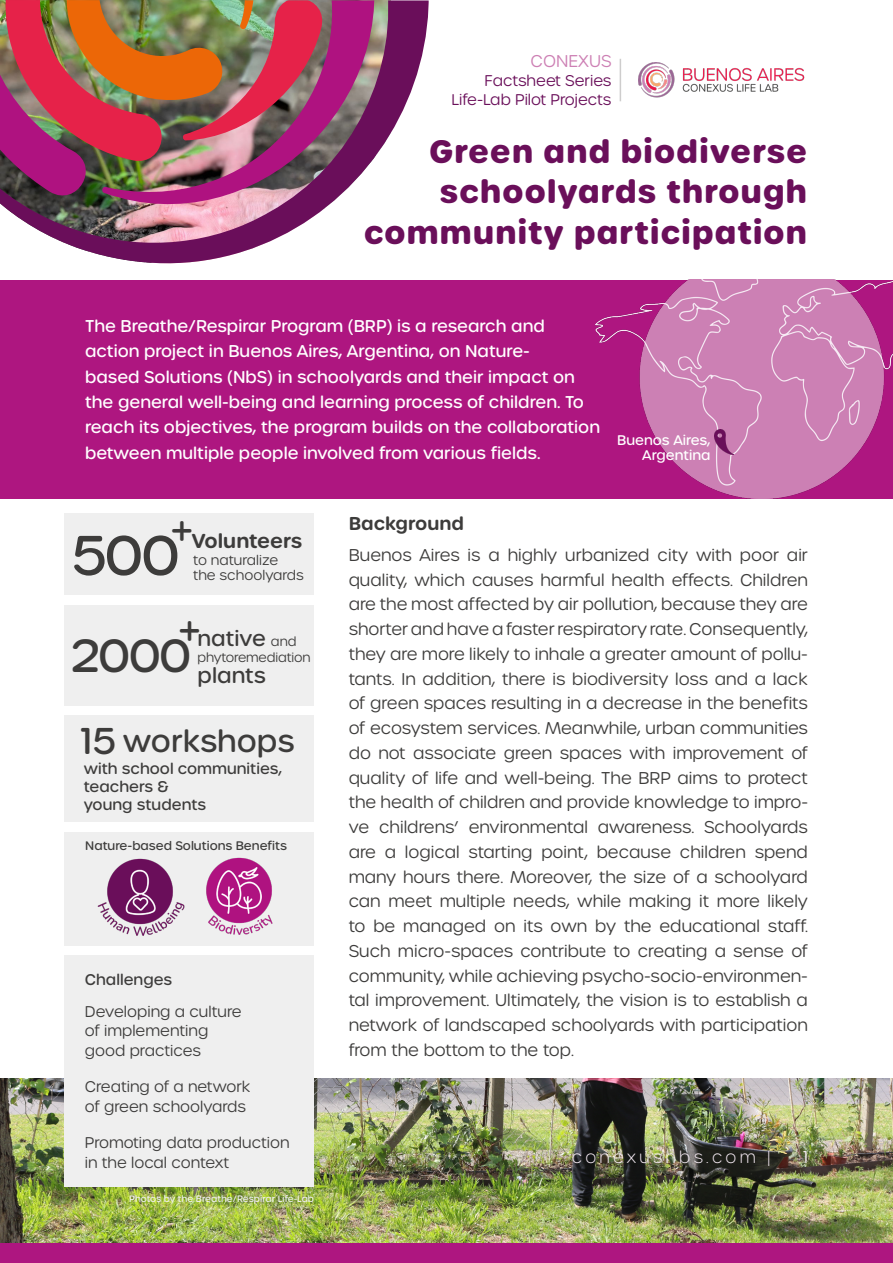
<style>
.page{position:relative;width:893px;height:1263px;background:#fff}
.page>*{position:absolute;margin:0;border:0;box-sizing:border-box;transform-origin:0 0}
.t1{font:500 54px "Urbane Rounded";color:#3d3c3b}
.t2{font:500 45px "Urbane Rounded";color:#3d3c3b}
.t3{font:500 36px "Urbane Rounded";color:#3d3c3b}
.t4{font:700 31.5px/40.5px "Urbane Rounded";letter-spacing:.02em;color:#6a0f5a;text-align:right}
.t5{font:500 30px "Urbane Rounded";color:#3d3c3b}
.t6{font:500 21px "Urbane Rounded";color:#3d3c3b}
.t7{font:600 19.5px "Urbane Rounded";color:#3d3c3b}
.t8{font:600 18px "Urbane Rounded";color:#3d3c3b}
.t9{font:300 16.5px/24.8px "Urbane Rounded";color:#3d3c3b;text-align:justify}
.t10{font:500 16.5px/25.5px "Urbane Rounded";color:#fff}
.t11{font:200 16.5px "Urbane Rounded";letter-spacing:.2em;color:#f7ecf5}
.t12{font:300 16.5px "Urbane Rounded";color:#cd80b4}
.t13{font:300 16.5px "Urbane Rounded";color:#f7ecf5}
.t14{font:300 15px/19.5px "Urbane Rounded";color:#3d3c3b}
.t15{font:500 15px/18px "Urbane Rounded";color:#3d3c3b}
.t16{font:300 15px/19px "Urbane Rounded";color:#6a0f5a;text-align:right}
.t17{font:300 13.5px/15px "Urbane Rounded";color:#3d3c3b}
.t18{font:500 13.5px/15px "Urbane Rounded";color:#fff;text-align:right}
.t19{font:300 12.75px "Urbane Rounded";letter-spacing:-.01em;color:#3d3c3b}
.t20{font:500 12px "Urbane Rounded";color:#3d3c3b}
.t21{font:500 9px "Urbane Rounded";color:#efefef}
.s1{font-weight:300;font-size:12.75px}
</style>
<div class="page">
<div style="left:0;top:1135px;width:893px;height:128px;background:#ae1680"></div>
<div style="left:0;top:280px;width:893px;height:219px;background:#ae1680"></div>
<img style="left:0;top:1078px;width:893px;height:164px">
<div style="left:65px;top:513px;width:249px;height:81px;background:#efefef"></div>
<div style="left:65px;top:956px;width:249px;height:231px;background:#efefef"></div>
<div style="left:65px;top:605px;width:249px;height:101px;background:#efefef"></div>
<div style="left:65px;top:716px;width:249px;height:106px;background:#efefef"></div>
<div style="left:65px;top:832px;width:249px;height:114px;background:#efefef"></div>
<img style="left:596px;top:280px;width:297px;height:218px">
<img style="left:714px;top:429px;width:19px;height:26px">
<img style="left:97px;top:857px;width:176px;height:79px">
<img style="left:0;top:0;width:429px;height:264px">
<img style="left:0;top:0;width:345px;height:141px">
<img style="left:639px;top:62px;width:166px;height:36px">
<hr style="left:620px;top:59px;width:1px;height:42px;background:#cecdcd">
<p class="t12" style="left:531px;top:51px;width:82px">CONEXUS</p>
<p class="t16" style="left:451px;top:71px;width:162px">Factsheet Series<br>Life-Lab Pilot Projects</p>
<h3 class="t4" style="left:364px;top:131px;width:445px">Green and biodiverse schoolyards through community participation</h3>
<p class="t10" style="left:85px;top:313px;width:516px">The Breathe/Respirar Program (BRP) is a research and action project in Buenos Aires, Argentina, on Nature-<br>based Solutions (NbS) in schoolyards and their impact on the general well-being and learning process of children. To reach its objectives, the program builds on the collaboration between multiple people involved from various fields.</p>
<p class="t18" style="left:617px;top:432px;width:95px">Buenos Aires,<br>Argentina</p>
<h3 class="t3" style="left:171px;top:507px;width:24px">+</h3>
<p class="t7" style="left:192px;top:528px;width:112px">Volunteers</p>
<h1 class="t1" style="left:71px;top:520px;width:111px">500</h1>
<p class="t17" style="left:193px;top:552px;width:112px">to naturalize the schoolyards</p>
<h3 class="t3" style="left:178px;top:607px;width:24px">+</h3>
<p class="t6" style="left:198px;top:625px;width:101px">native <span class="s1">and</span></p>
<p class="t19" style="left:198px;top:649px;width:115px">phytoremediation</p>
<h2 class="t2" style="left:71px;top:626px;width:122px">2000</h2>
<p class="t6" style="left:198px;top:661px;width:70px">plants</p>
<h3 class="t3" style="left:80px;top:717px;width:37px">15</h3>
<h3 class="t5" style="left:123px;top:721px;width:174px">workshops</h3>
<p class="t15" style="left:84px;top:760px;width:200px">with school communities, teachers &amp;<br>young students</p>
<p class="t20" style="left:85px;top:838px;width:203px">Nature-based Solutions Benefits</p>
<p class="t15" style="left:85px;top:970px;width:89px">Challenges</p>
<p class="t14" style="left:85px;top:1001px;width:158px">Developing a culture of implementing good practices</p>
<p class="t14" style="left:85px;top:1077px;width:167px">Creating of a network of green schoolyards</p>
<p class="t14" style="left:85px;top:1133px;width:206px">Promoting data production in the local context</p>
<p class="t21" style="left:129px;top:1192px;width:186px">Photos by the Breathe/Respirar Life-Lab</p>
<p class="t8" style="left:349px;top:511px;width:117px">Background</p>
<p class="t9" style="left:349px;top:543px;width:461px">Buenos Aires is a highly urbanized city with poor air quality, which causes harmful health effects. Children are the most affected by air pollution, because they are shorter and have a faster respiratory rate. Consequently, they are more likely to inhale a greater amount of pollu&shy;tants. In addition, there is biodiversity loss and a lack of green spaces resulting in a decrease in the benefits of ecosystem services. Meanwhile, urban communities do not associate green spaces with improvement of quality of life and well-being. The BRP aims to protect the health of children and provide knowledge to impro&shy;ve childrens’ environmental awareness. Schoolyards are a logical starting point, because children spend many hours there. Moreover, the size of a schoolyard can meet multiple needs, while making it more likely to be managed on its own by the educational staff.<br>Such micro-spaces contribute to creating a sense of community, while achieving psycho-socio-environmen&shy;tal improvement. Ultimately, the vision is to establish a network of landscaped schoolyards with participation from the bottom to the top.</p>
<p class="t11" style="left:572px;top:1146px;width:200px">conexusnbs.com |</p>
<p class="t13" style="left:803px;top:1146px;width:6px">1</p>
</div>
